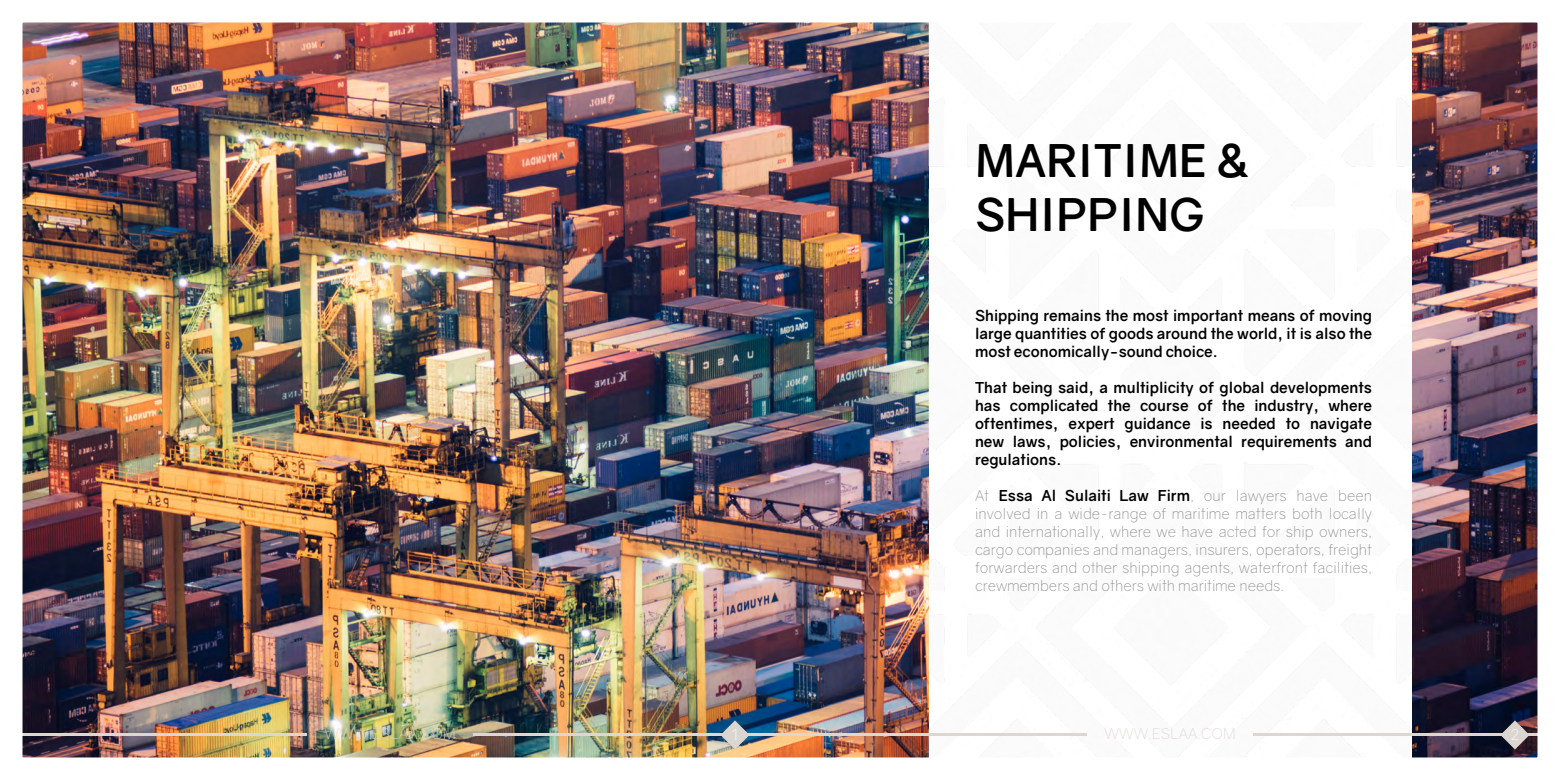
<style>
.page{position:relative;width:1560px;height:780px;background:#fff}
.page>*{position:absolute;margin:0;border:0;box-sizing:border-box;transform-origin:0 0}
.t1{font:700 45px/54px "Gravity";color:#000}
.t2{font:700 15px/18px "Gravity";color:#000;text-align:justify}
.t3{font:300 15px/18px "Gravity";color:#898989;text-align:justify}
.t4{font:300 15px "Gravity";letter-spacing:.01em;color:#ded5cf}
.t5{font:300 15px "Gravity";color:#fff}
.s1{font-weight:700;color:#000}
</style>
<div class="page">
<img style="left:23px;top:23px;width:1513px;height:734px">
<img style="left:928px;top:23px;width:482px;height:734px">
<hr style="left:0;top:733px;width:306px;height:3px;background:#ded6d0">
<hr style="left:473px;top:733px;width:307px;height:3px;background:#ded6d0">
<svg style="left:720px;top:720px;width:29px;height:29px"></svg>
<hr style="left:780px;top:733px;width:306px;height:3px;background:#ded6d0">
<hr style="left:1253px;top:733px;width:306px;height:3px;background:#ded6d0">
<svg style="left:1500px;top:720px;width:29px;height:29px"></svg>
<h1 class="t1" style="left:974px;top:134px;width:277px">MARITIME &amp;<br>SHIPPING</h1>
<p class="t2" style="left:974px;top:306px;width:398px">Shipping remains the most important means of moving large quantities of goods around the world, it is also the most economically-sound choice.</p>
<p class="t2" style="left:974px;top:378px;width:398px">That being said, a multiplicity of global developments has complicated the course of the industry, where oftentimes, expert guidance is needed to navigate new laws, policies, environmental requirements and regulations.</p>
<p class="t3" style="left:974px;top:486px;width:398px">At <span class="s1">Essa Al Sulaiti Law Firm</span>, our lawyers have been involved in a wide-range of maritime matters both locally and internationally, where we have acted for ship owners, cargo companies and managers, insurers, operators, freight forwarders and other shipping agents, waterfront facilities, crewmembers and others with maritime needs.</p>
<p class="t4" style="left:324px;top:725px;width:133px">WWW.ESLAA.COM</p>
<p class="t4" style="left:1104px;top:725px;width:133px">WWW.ESLAA.COM</p>
<p class="t5" style="left:1510px;top:726px;width:10px">2</p>
</div>
